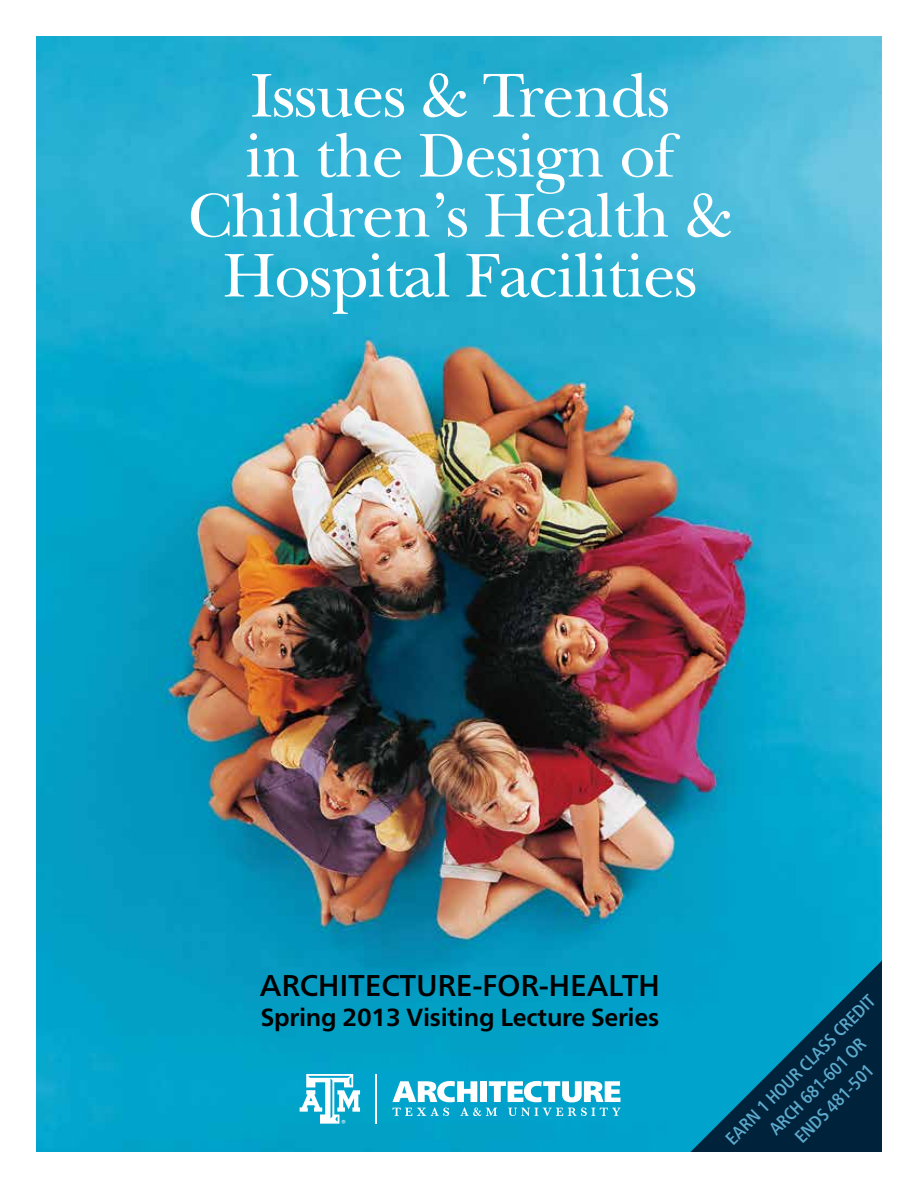
<style>
.page{position:relative;width:918px;height:1188px;background:#fff}
.page>*{position:absolute;margin:0;border:0;box-sizing:border-box;transform-origin:0 0}
.t1{font:64.5px/60px "New Baskerville Std";letter-spacing:-.02em;color:#fff;text-align:center}
.t2{font:500 30px "Frutiger Neue LT Pro";letter-spacing:-.01em;color:#000}
.t3{font:700 24.75px "Frutiger Neue LT Pro";letter-spacing:-.01em;color:#000}
.t4{font:500 condensed 18px "Frutiger Neue LT Pro";color:#5eabce}
</style>
<div class="page">
<img style="left:36px;top:36px;width:846px;height:1116px">
<svg style="left:300px;top:1074px;width:60px;height:50px"></svg>
<hr style="left:376px;top:1074px;width:1px;height:50px;background:#fff">
<svg style="left:393px;top:1108px;width:228px;height:8px;background:#3cb7d7"></svg>
<svg style="left:392px;top:1081px;width:85px;height:21px"></svg>
<div style="left:480px;top:1081px;width:7px;height:21px;background:#fff"></div>
<svg style="left:489px;top:1081px;width:132px;height:21px"></svg>
<svg style="left:654px;top:924px;width:228px;height:228px;background:#00789b"></svg>
<p class="t1" style="left:188px;top:66px;width:546px">Issues &amp; Trends<br>in the Design of<br>Children’s Health &amp;<br>Hospital Facilities</p>
<p class="t2" style="left:260px;top:968px;width:402px">ARCHITECTURE-FOR-H EALTH</p>
<p class="t3" style="left:261px;top:1003px;width:400px">Spring 2013 Visiting Lecture Series</p>
<p class="t4" style="left:721px;top:1134px;width:204px;rotate:-45deg">Earn 1 Hour Class Credit</p>
<p class="t4" style="left:765px;top:1124px;width:130px;rotate:-45deg">AR CH 681-601 or</p>
<p class="t4" style="left:821px;top:1102px;width:61px;rotate:-45deg">481-501</p>
<p class="t4" style="left:791px;top:1132px;width:21px;rotate:-45deg">ENDS</p>
</div>
